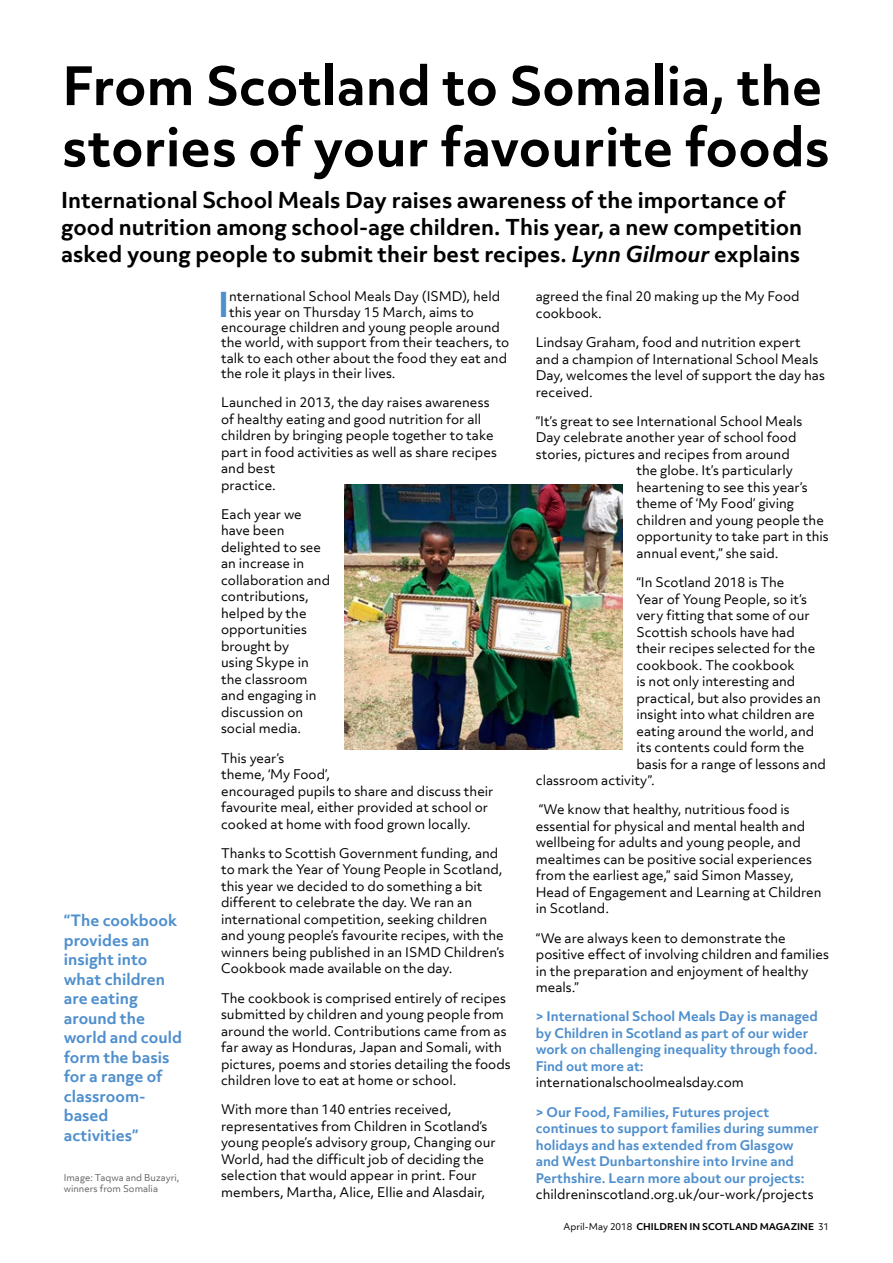
<style>
.page{position:relative;width:893px;height:1263px;background:#fff}
.page>*{position:absolute;margin:0;border:0;box-sizing:border-box;transform-origin:0 0}
.t1{font:700 51px/61.2px "Objektiv Mk 3";color:#000}
.t2{font:700 32.85px "Objektiv Mk 3 W03";color:#4f8fcd}
.t3{font:700 21px/27px "Objektiv Mk 3";color:#000}
.t4{font:700 15px/19.5px "Objektiv Mk 3 W03";color:#4f8fcd}
.t5{font:12.75px/16.5px "Objektiv Mk 3 W03";color:#000}
.t6{font:700 12.75px/16.5px "Objektiv Mk 3 W03";color:#4f8fcd}
.t7{font:700 9px "Objektiv Mk 3 W03";color:#000}
.t8{font:9px/10.8px "Objektiv Mk 3";color:#646363}
.s1{font-style:italic}
.s2{font-weight:400}
</style>
<div class="page">
<img style="left:344px;top:484px;width:279px;height:266px">
<h1 class="t1" style="left:62px;top:54px;width:769px">From Scotland to Somalia, the stories of your favourite foods</h1>
<h3 class="t3" style="left:61px;top:187px;width:742px">International School Meals Day raises awareness of the importance of good nutrition among school-age children. This year, a new competition asked young people to submit their best recipes. <span class="s1">Lynn Gilmour</span> explains</h3>
<h2 class="t2" style="left:218px;top:281px;width:13px">I</h2>
<p class="t5" style="left:229px;top:288px;width:273px">nternational School Meals Day (ISMD), held</p>
<p class="t5" style="left:536px;top:288px;width:265px">agreed the final 20 making up the My Food cookbook.</p>
<p class="t5" style="left:536px;top:334px;width:291px">Lindsay Graham, food and nutrition expert and a champion of International School Meals Day, welcomes the level of support the day has received.</p>
<p class="t5" style="left:536px;top:413px;width:268px">”It’s great to see International School Meals</p>
<p class="t5" style="left:536px;top:429px;width:262px">Day celebrate another year of school food</p>
<p class="t5" style="left:536px;top:446px;width:255px">stories, pictures and recipes from around</p>
<p class="t5" style="left:636px;top:462px;width:158px">the globe. It’s particularly</p>
<p class="t5" style="left:636px;top:479px;width:173px">heartening to see this year’s</p>
<p class="t5" style="left:636px;top:495px;width:159px">theme of ‘My Food’ giving</p>
<p class="t5" style="left:636px;top:512px;width:189px">children and young people the</p>
<p class="t5" style="left:636px;top:528px;width:194px">opportunity to take part in this</p>
<p class="t5" style="left:636px;top:545px;width:144px">annual event,” she said.</p>
<p class="t5" style="left:636px;top:574px;width:150px">“In Scotland 2018 is The</p>
<p class="t5" style="left:636px;top:590px;width:172px">Year of Young People, so it’s</p>
<p class="t5" style="left:636px;top:607px;width:175px">very fitting that some of our</p>
<p class="t5" style="left:636px;top:623px;width:160px">Scottish schools have had</p>
<p class="t5" style="left:636px;top:640px;width:180px">their recipes selected for the</p>
<p class="t5" style="left:636px;top:656px;width:160px">cookbook. The cookbook</p>
<p class="t5" style="left:636px;top:673px;width:160px">is not only interesting and</p>
<p class="t5" style="left:636px;top:689px;width:186px">practical, but also provides an</p>
<p class="t5" style="left:636px;top:706px;width:180px">insight into what children are</p>
<p class="t5" style="left:636px;top:722px;width:179px">eating around the world, and</p>
<p class="t5" style="left:636px;top:739px;width:170px">its contents could form the</p>
<p class="t5" style="left:636px;top:755px;width:191px">basis for a range of lessons and</p>
<p class="t5" style="left:536px;top:772px;width:121px">classroom activity”.</p>
<p class="t5" style="left:536px;top:801px;width:287px">“We know that healthy, nutritious food is essential for physical and mental health and wellbeing for adults and young people, and mealtimes can be positive social experiences from the earliest age,” said Simon Massey, Head of Engagement and Learning at Children in Scotland.</p>
<p class="t5" style="left:536px;top:929px;width:295px">“We are always keen to demonstrate the positive effect of involving children and families in the preparation and enjoyment of healthy meals.”</p>
<p class="t6" style="left:536px;top:1008px;width:284px">&gt; International School Meals Day is managed by Children in Scotland as part of our wider work on challenging inequality through food.<br>Find out more at:</p>
<p class="t5" style="left:536px;top:1074px;width:210px">internationalschoolmealsday.com</p>
<p class="t6" style="left:536px;top:1103px;width:284px">&gt; Our Food, Families, Futures project continues to support families during summer holidays and has extended from Glasgow and West Dunbartonshire into Irvine and Perthshire. Learn more about our projects:</p>
<p class="t5" style="left:536px;top:1186px;width:279px">childreninscotland.org.uk/our-work/projects</p>
<p class="t5" style="left:229px;top:303px;width:246px">this year on Thursday 15 March, aims to</p>
<p class="t5" style="left:221px;top:319px;width:280px">encourage children and young people around</p>
<p class="t5" style="left:221px;top:334px;width:290px">the world, with support from their teachers, to</p>
<p class="t5" style="left:221px;top:349px;width:287px">talk to each other about the food they eat and</p>
<p class="t5" style="left:221px;top:365px;width:176px">the role it plays in their lives.</p>
<p class="t5" style="left:221px;top:394px;width:277px">Launched in 2013, the day raises awareness of healthy eating and good nutrition for all children by bringing people together to take part in food activities as well as share recipes and best<br>practice.</p>
<p class="t5" style="left:221px;top:506px;width:111px">Each year we have been delighted to see an increase in collaboration and contributions, helped by the opportunities brought by<br>using Skype in the classroom and engaging in discussion on social media.</p>
<p class="t5" style="left:221px;top:749px;width:274px">This year’s<br>theme, ‘My Food’,<br>encouraged pupils to share and discuss their favourite meal, either provided at school or cooked at home with food grown locally.</p>
<p class="t5" style="left:221px;top:845px;width:285px">Thanks to Scottish Government funding, and to mark the Year of Young People in Scotland, this year we decided to do something a bit different to celebrate the day. We ran an international competition, seeking children and young people’s favourite recipes, with the winners being published in an ISMD Children’s Cookbook made available on the day.</p>
<p class="t5" style="left:221px;top:989px;width:291px">The cookbook is comprised entirely of recipes submitted by children and young people from around the world. Contributions came from as far away as Honduras, Japan and Somali, with pictures, poems and stories detailing the foods children love to eat at home or school.</p>
<p class="t5" style="left:221px;top:1101px;width:276px">With more than 140 entries received, representatives from Children in Scotland’s young people’s advisory group, Changing our World, had the difficult job of deciding the selection that would appear in print. Four members, Martha, Alice, Ellie and Alasdair,</p>
<p class="t4" style="left:64px;top:910px;width:120px">“The cookbook provides an insight into what children are eating around the world and could form the basis for a range of classroom&shy;based activities”</p>
<p class="t8" style="left:64px;top:1172px;width:117px">Image: Taqwa and Buzayri, winners from Somalia</p>
<p class="t7" style="left:564px;top:1220px;width:267px"><span class="s2">April-May 2018</span> CHILDREN IN SCOTLAND MAGAZINE <span class="s2">31</span></p>
</div>
